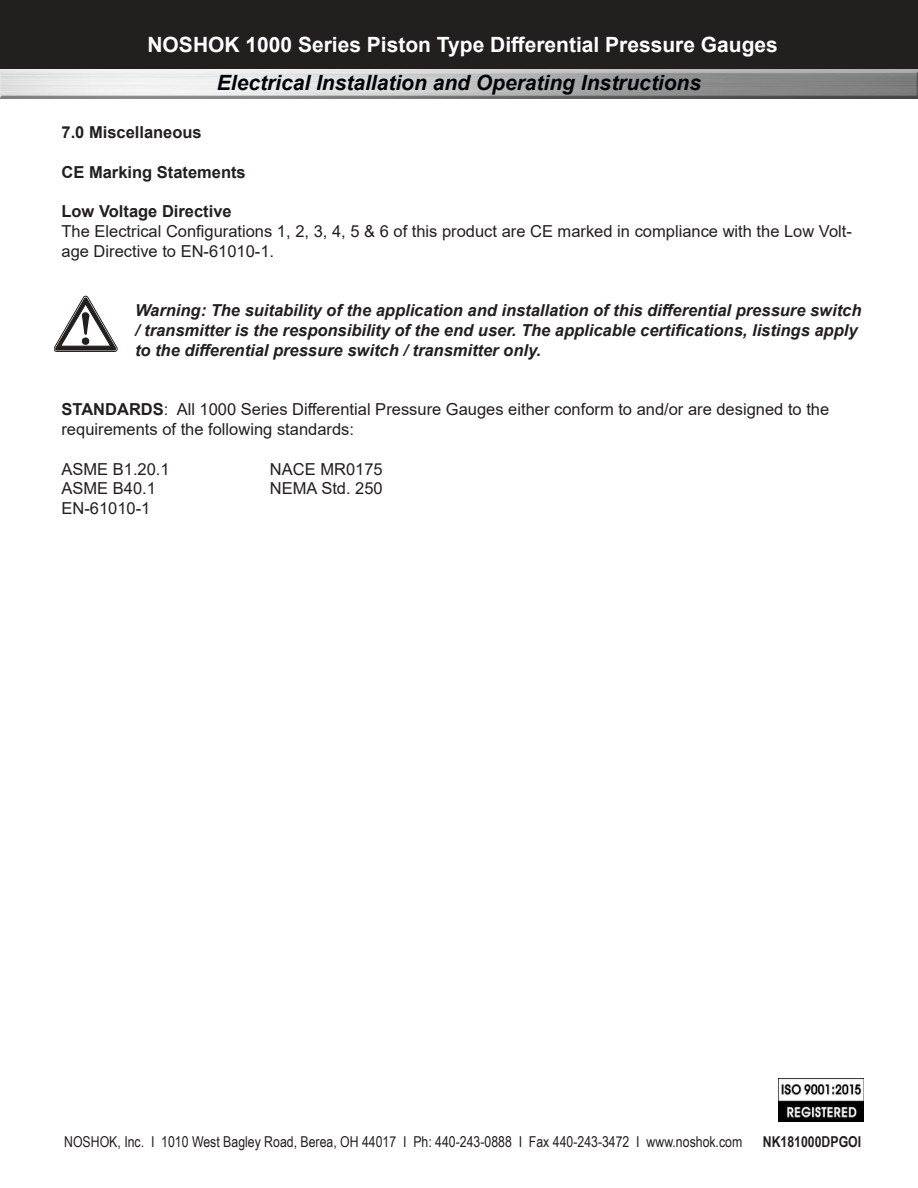
<style>
.page{position:relative;width:918px;height:1188px;background:#fff}
.page>*{position:absolute;margin:0;border:0;box-sizing:border-box;transform-origin:0 0}
.t1{font:700 21px "Arial";color:#fff}
.t2{font:italic 700 21px "Arial";color:#000409}
.t3{font:16.5px/19.8px "Arial";color:#241f1f}
.t4{font:italic 700 16.5px/19.8px "Arial";color:#241f1f}
.t5{font:700 16.5px "Arial";color:#241f1f}
.t6{font:15px "Arial Narrow";color:#241f1f}
.t7{font:700 15px "Arial Narrow";color:#241f1f}
.s1{font-weight:700}
</style>
<div class="page">
<svg style="left:54px;top:296px;width:63px;height:56px"></svg>
<div style="left:0;top:0;width:918px;height:70px;background:#241f1f"></div>
<div style="left:0;top:70px;width:918px;height:30px;background:#241f1f;opacity:.75"></div>
<img style="left:778px;top:1079px;width:86px;height:42px">
<p class="t1" style="left:147px;top:30px;width:632px">NOSHOK 1000 Series Piston Type Differential Pressure Gauges</p>
<p class="t2" style="left:217px;top:69px;width:486px">Electrical Installation and Operating Instructions</p>
<p class="t5" style="left:62px;top:121px;width:142px">7.0 Miscellaneous</p>
<p class="t5" style="left:62px;top:160px;width:186px">CE Marking Statements</p>
<p class="t5" style="left:62px;top:200px;width:172px">Low Voltage Directive</p>
<p class="t3" style="left:62px;top:221px;width:792px">The Electrical Configurations 1, 2, 3, 4, 5 &amp; 6 of this product are CE marked in compliance with the Low Volt&shy;age Directive to EN-61010-1.</p>
<p class="t4" style="left:135px;top:301px;width:728px">Warning: The suitability of the application and installation of this differential pressure switch / transmitter is the responsibility of the end user. The applicable certifications, listings apply to the differential pressure switch / transmitter only.</p>
<p class="t3" style="left:62px;top:399px;width:769px"><span class="s1">STANDARDS</span>: All 1000 Series Differential Pressure Gauges either conform to and/or are designed to the requirements of the following standards:</p>
<p class="t3" style="left:62px;top:459px;width:110px">ASME B1.20.1</p>
<p class="t3" style="left:270px;top:459px;width:114px">NACE MR0175</p>
<p class="t3" style="left:62px;top:479px;width:96px">ASME B40.1</p>
<p class="t3" style="left:270px;top:479px;width:114px">NEMA Std. 250</p>
<p class="t3" style="left:62px;top:498px;width:90px">EN-61010-1</p>
<p class="t6" style="left:64px;top:1131px;width:680px">NOSHOK, Inc. I 1010 West Bagley Road, Berea, OH 44017 I Ph: 440-243-0888 I Fax 440-243-3472 I www.noshok.com</p>
<p class="t7" style="left:763px;top:1130px;width:100px">NK181000DPGOI</p>
</div>
